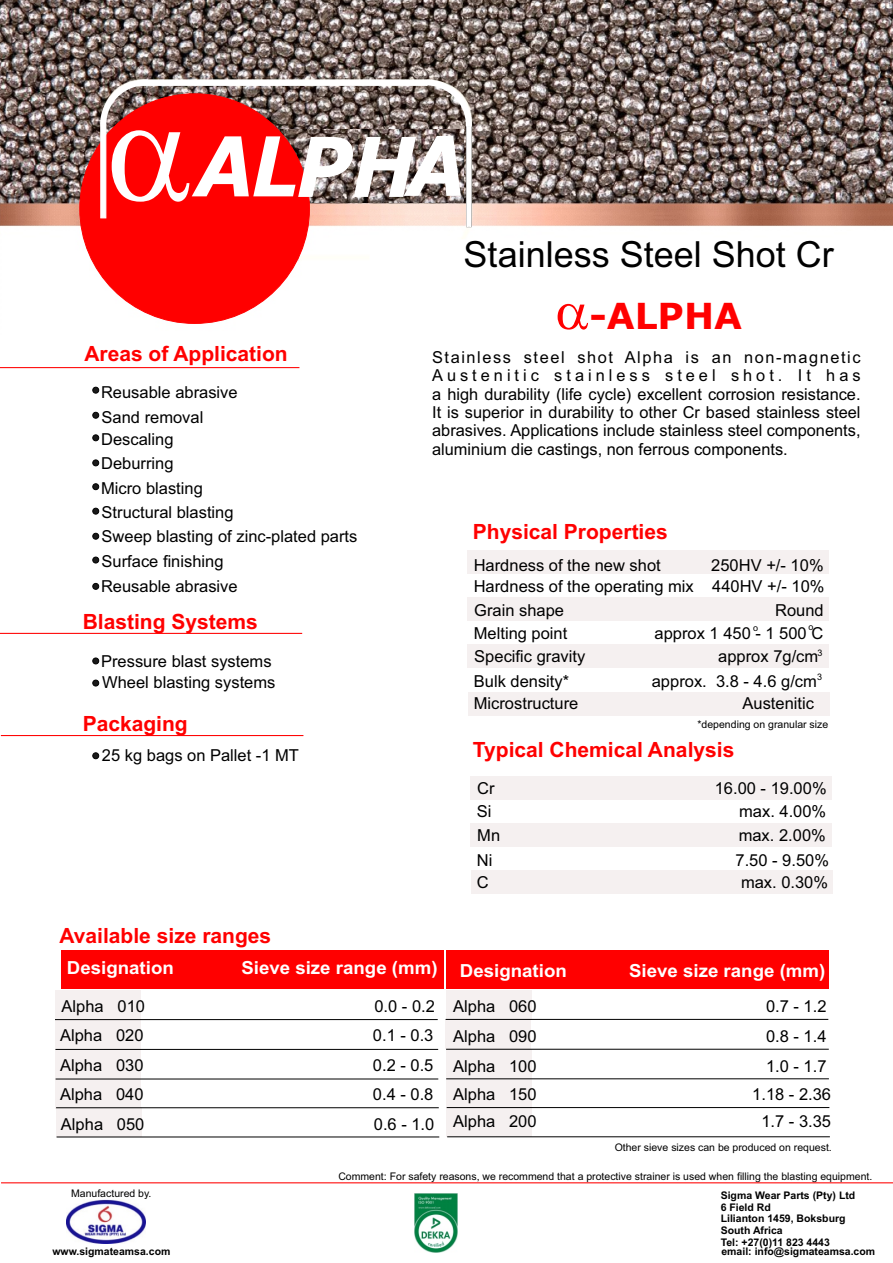
<style>
.page{position:relative;width:893px;height:1263px;background:#fff}
.page>*{position:absolute;margin:0;border:0;box-sizing:border-box;transform-origin:0 0}
.t1{font:italic 700 82.5px "Verdana";letter-spacing:-.04em;color:#fff;scale:.92 1}
.t2{font:36px "Arial";color:#000}
.t3{font:700 36px "Verdana";color:#f00}
.t4{font:700 21px "Arial";color:#f00}
.t5{font:700 18px "Arial";color:#fff;scale:1.04 1}
.t6{font:16.5px/18.5px "Arial";color:#000;text-align:justify}
.t7{font:10.5px "Arial";color:#000}
.t8{font:700 10.5px/11.7px "Arial";color:#000}
.t9{font:9px "Arial";color:#000}
.s1{color:#f00}
</style>
<div class="page">
<div style="left:467px;top:551px;width:362px;height:23px;background:#f5f0f0"></div>
<div style="left:467px;top:644px;width:361px;height:24px;background:#f5f0f0"></div>
<div style="left:468px;top:692px;width:362px;height:23px;background:#f5f0f0"></div>
<div style="left:467px;top:597px;width:362px;height:24px;background:#f5f0f0"></div>
<img style="left:0;top:0;width:893px;height:324px">
<svg style="left:369px;top:239px;width:515px;height:85px"></svg>
<svg style="left:0;top:367px;width:300px;height:124px"></svg>
<div style="left:92px;top:387px;width:7px;height:7px;background:#1a1a1a;border:1px solid #000;border-radius:50%"></div>
<div style="left:92px;top:412px;width:7px;height:7px;background:#1a1a1a;border:1px solid #000;border-radius:50%"></div>
<div style="left:92px;top:434px;width:7px;height:7px;background:#1a1a1a;border:1px solid #000;border-radius:50%"></div>
<div style="left:92px;top:459px;width:7px;height:7px;background:#1a1a1a;border:1px solid #000;border-radius:50%"></div>
<div style="left:92px;top:483px;width:7px;height:7px;background:#1a1a1a;border:1px solid #000;border-radius:50%"></div>
<svg style="left:92px;top:508px;width:7px;height:6px"></svg>
<div style="left:92px;top:533px;width:7px;height:7px;background:#1a1a1a;border:1px solid #000;border-radius:50%"></div>
<svg style="left:92px;top:557px;width:7px;height:6px"></svg>
<div style="left:92px;top:583px;width:7px;height:7px;background:#1a1a1a;border:1px solid #000;border-radius:50%"></div>
<div style="left:92px;top:752px;width:7px;height:7px;background:#1a1a1a;border:1px solid #000;border-radius:50%"></div>
<svg style="left:92px;top:680px;width:7px;height:6px"></svg>
<div style="left:92px;top:657px;width:7px;height:7px;background:#1a1a1a;border:1px solid #000;border-radius:50%"></div>
<hr style="left:0;top:367px;width:299px;height:1px;background:#f00">
<hr style="left:0;top:633px;width:302px;height:1px;background:#f00">
<hr style="left:1px;top:735px;width:302px;height:1px;background:#f00">
<div style="left:470px;top:823px;width:361px;height:23px;background:#f5f0f0"></div>
<div style="left:471px;top:870px;width:362px;height:24px;background:#f5f0f0"></div>
<div style="left:470px;top:776px;width:362px;height:23px;background:#f5f0f0"></div>
<hr style="left:1px;top:1182px;width:892px;height:1px;background:#f00">
<div style="left:56px;top:990px;width:85px;height:29px;background:#f5f0f0"></div>
<div style="left:56px;top:1107px;width:85px;height:30px;background:#f5f0f0"></div>
<div style="left:56px;top:1079px;width:85px;height:30px;background:#f5f0f0"></div>
<div style="left:56px;top:1050px;width:85px;height:29px;background:#f5f0f0"></div>
<div style="left:55px;top:1020px;width:85px;height:29px;background:#f5f0f0"></div>
<hr style="left:55px;top:1019px;width:383px;height:1px;background:#000">
<hr style="left:55px;top:1049px;width:383px;height:1px;background:#000">
<hr style="left:56px;top:1078px;width:382px;height:1px;background:#000">
<hr style="left:56px;top:1107px;width:383px;height:1px;background:#000">
<hr style="left:57px;top:1136px;width:382px;height:1px;background:#000">
<div style="left:446px;top:990px;width:85px;height:29px;background:#f5f0f0"></div>
<div style="left:447px;top:1107px;width:85px;height:30px;background:#f5f0f0"></div>
<div style="left:446px;top:1079px;width:85px;height:30px;background:#f5f0f0"></div>
<div style="left:446px;top:1049px;width:85px;height:30px;background:#f5f0f0"></div>
<div style="left:446px;top:1019px;width:85px;height:30px;background:#f5f0f0"></div>
<hr style="left:446px;top:1019px;width:382px;height:1px;background:#000">
<hr style="left:446px;top:1049px;width:383px;height:1px;background:#000">
<hr style="left:446px;top:1078px;width:383px;height:1px;background:#000">
<hr style="left:447px;top:1107px;width:382px;height:1px;background:#000">
<hr style="left:447px;top:1136px;width:383px;height:1px;background:#000">
<img style="left:415px;top:1193px;width:42px;height:59px">
<img style="left:67px;top:1199px;width:79px;height:45px">
<div style="left:79px;top:93px;width:231px;height:231px;background:#f00;border:1px solid #f00;border-radius:50%"></div>
<div style="left:61px;top:951px;width:383px;height:38px;background:#f00"></div>
<div style="left:446px;top:951px;width:383px;height:38px;background:#f00"></div>
<svg style="left:558px;top:303px;width:30px;height:21px"></svg>
<svg style="left:97px;top:76px;width:378px;height:189px"></svg>
<h1 class="t1" style="left:195px;top:133px;width:296px">ALPHA</h1>
<p class="t4" style="left:84px;top:346px;width:205px">Areas of Application</p>
<p class="t6" style="left:101px;top:385px;width:138px">Reusable abrasive</p>
<p class="t6" style="left:102px;top:409px;width:103px">Sand removal</p>
<p class="t6" style="left:101px;top:432px;width:74px">Descaling</p>
<p class="t6" style="left:101px;top:456px;width:74px">Deburring</p>
<p class="t6" style="left:101px;top:480px;width:103px">Micro blasting</p>
<p class="t6" style="left:102px;top:505px;width:134px">Structural blasting</p>
<p class="t6" style="left:102px;top:529px;width:257px">Sweep blasting of zinc-plated parts</p>
<p class="t6" style="left:102px;top:553px;width:123px">Surface finishing</p>
<p class="t6" style="left:101px;top:579px;width:138px">Reusable abrasive</p>
<p class="t4" style="left:83px;top:614px;width:177px">Blasting Systems</p>
<p class="t6" style="left:101px;top:653px;width:172px">Pressure blast systems</p>
<p class="t6" style="left:102px;top:674px;width:175px">Wheel blasting systems</p>
<p class="t4" style="left:83px;top:716px;width:107px">Packaging</p>
<p class="t6" style="left:102px;top:748px;width:199px">25 kg bags on Pallet -1 MT</p>
<p class="t4" style="left:60px;top:928px;width:213px">Available size ranges</p>
<h2 class="t2" style="left:464px;top:241px;width:372px">Stainless Steel Shot Cr</h2>
<h2 class="t3" style="left:589px;top:301px;width:154px">-ALPHA</h2>
<p class="t6" style="left:432px;top:349px;width:430px">Stainless steel shot Alpha is an non-magnetic Austenitic stainless steel shot. It has a high durability (life cycle) excellent corrosion resistance.<br>It is superior in durability to other Cr based stainless steel abrasives. Applications include stainless steel components, aluminium die castings, non ferrous components.</p>
<p class="t4" style="left:473px;top:524px;width:196px">Physical Properties</p>
<p class="t6" style="left:474px;top:557px;width:189px">Hardness of the new shot</p>
<p class="t6" style="left:711px;top:557px;width:114px">250HV +/- 10%</p>
<p class="t6" style="left:474px;top:579px;width:352px">Hardness of the operating mix 440HV +/- 10%</p>
<p class="t6" style="left:474px;top:602px;width:91px">Grain shape</p>
<p class="t6" style="left:775px;top:602px;width:50px">Round</p>
<p class="t9" style="left:753px;top:624px;width:7px">o</p>
<p class="t9" style="left:809px;top:624px;width:7px">o</p>
<p class="t6" style="left:474px;top:625px;width:95px">Melting point</p>
<p class="t6" style="left:654px;top:625px;width:170px">approx 1 450 - 1 500 C</p>
<p class="t9" style="left:817px;top:649px;width:7px">3</p>
<p class="t6" style="left:474px;top:648px;width:112px">Specific gravity</p>
<p class="t6" style="left:718px;top:648px;width:101px">approx 7g/cm</p>
<p class="t6" style="left:474px;top:673px;width:97px">Bulk density*</p>
<p class="t6" style="left:652px;top:673px;width:172px">approx. 3.8 - 4.6 g/cm<sup>3</sup></p>
<p class="t6" style="left:474px;top:696px;width:106px">Microstructure</p>
<p class="t6" style="left:742px;top:696px;width:73px">Austenitic</p>
<p class="t7" style="left:697px;top:721px;width:132px">*depending on granular size</p>
<p class="t4" style="left:473px;top:741px;width:263px">Typical Chemical Analysis</p>
<p class="t6" style="left:477px;top:781px;width:19px">Cr</p>
<p class="t6" style="left:715px;top:781px;width:113px">16.00 - 19.00%</p>
<p class="t6" style="left:477px;top:804px;width:16px">Si</p>
<p class="t6" style="left:739px;top:804px;width:89px">max. 4.00%</p>
<p class="t6" style="left:477px;top:827px;width:24px">Mn</p>
<p class="t6" style="left:739px;top:827px;width:89px">max. 2.00%</p>
<p class="t6" style="left:477px;top:852px;width:17px">Ni</p>
<p class="t6" style="left:735px;top:852px;width:95px">7.50 - 9.50%</p>
<p class="t6" style="left:477px;top:874px;width:13px">C</p>
<p class="t6" style="left:741px;top:874px;width:89px">max. 0.30%</p>
<p class="t5" style="left:67px;top:961px;width:104px">Designation</p>
<p class="t5" style="left:241px;top:961px;width:314px">Sieve size range (mm) <span class="s1">)</span>Designation</p>
<p class="t5" style="left:629px;top:964px;width:190px">Sieve size range (mm)</p>
<p class="t6" style="left:62px;top:998px;width:85px">Alpha 010</p>
<p class="t6" style="left:374px;top:998px;width:164px">0.0 - 0.2 Alpha 060</p>
<p class="t6" style="left:766px;top:998px;width:62px">0.7 - 1.2</p>
<p class="t6" style="left:60px;top:1027px;width:85px">Alpha 020</p>
<p class="t6" style="left:373px;top:1027px;width:62px">0.1 - 0.3</p>
<p class="t6" style="left:60px;top:1058px;width:85px">Alpha 030</p>
<p class="t6" style="left:373px;top:1058px;width:62px">0.2 - 0.5</p>
<p class="t6" style="left:60px;top:1086px;width:85px">Alpha 040</p>
<p class="t6" style="left:373px;top:1086px;width:62px">0.4 - 0.8</p>
<p class="t6" style="left:61px;top:1116px;width:85px">Alpha 050</p>
<p class="t6" style="left:374px;top:1113px;width:164px">0.6 - 1.0 Alpha 200</p>
<p class="t6" style="left:761px;top:1113px;width:71px">1.7 - 3.35</p>
<p class="t6" style="left:453px;top:1029px;width:85px">Alpha 090</p>
<p class="t6" style="left:766px;top:1029px;width:62px">0.8 - 1.4</p>
<p class="t6" style="left:453px;top:1058px;width:85px">Alpha 100</p>
<p class="t6" style="left:766px;top:1058px;width:62px">1.0 - 1.7</p>
<p class="t6" style="left:453px;top:1086px;width:85px">Alpha 150</p>
<p class="t6" style="left:752px;top:1086px;width:80px">1.18 - 2.36</p>
<p class="t7" style="left:615px;top:1143px;width:219px">Other sieve sizes can be produced on request.</p>
<p class="t7" style="left:338px;top:1172px;width:535px">Comment: For safety reasons, we recommend that a protective strainer is used when filling the blasting equipment.</p>
<p class="t7" style="left:71px;top:1189px;width:82px">Manufactured by.</p>
<p class="t8" style="left:721px;top:1190px;width:136px">Sigma Wear Parts (Pty) Ltd<br>6 Field Rd<br>Lilianton 1459, Boksburg<br>South Africa<br>Tel: +27(0)11 823 4443</p>
<p class="t8" style="left:52px;top:1247px;width:120px">www.sigmateamsa.com</p>
<p class="t8" style="left:721px;top:1247px;width:155px">email: info@sigmateamsa.com</p>
</div>
